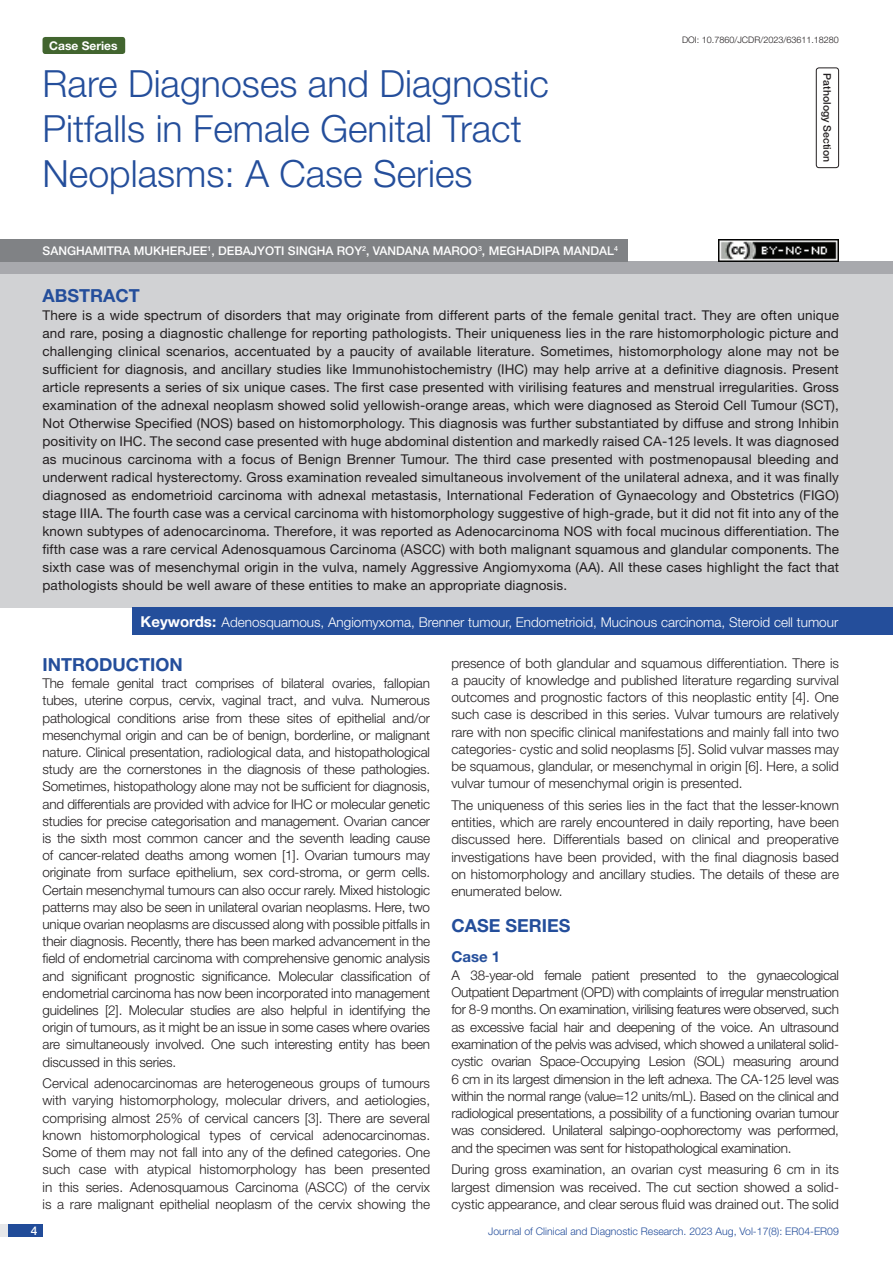
<style>
.page{position:relative;width:893px;height:1263px;background:#fff}
.page>*{position:absolute;margin:0;border:0;box-sizing:border-box;transform-origin:0 0}
.t1{font:300 37.5px/45px "Helvetica Neue";color:#244e9b}
.Heading{font:700 18px "Helvetica Neue";color:#244e9b}
.Abstract_head{font:700 18px "Helvetica Neue";color:#244e9b}
.HEAD_2{font:700 15px "Helvetica Neue";color:#244e9b}
.Body_text{font:300 13.5px/17.2px "Helvetica Neue";color:#231f20;text-align:justify}
.Abstract_Text{font:13.5px/18px "Helvetica Neue";letter-spacing:.01em;color:#231f20;text-align:justify}
.Key_words{font:300 13.5px "Helvetica Neue";color:#fff}
.Author{font:500 12px "Helvetica Neue";color:#fff}
.t2{font:700 12px "Helvetica Neue";color:#fff}
.t3{font:300 10.5px "Helvetica Neue";color:#244e9b}
.section{font:500 10.5px "Helvetica Neue";color:#231f20}
.DOI{font:300 9px "Helvetica Neue";color:#231f20}
.s1{font-weight:700;font-size:15px}
</style>
<div class="page">
<div style="left:0;top:1224px;width:43px;height:13px;background:#e6e7e9"></div>
<div style="left:8px;top:1224px;width:35px;height:13px;background:#214c99"></div>
<div style="left:816px;top:67px;width:23px;height:101px;border:1px solid #231f20;border-radius:3px"></div>
<div style="left:43px;top:37px;width:82px;height:17px;background:#42652f;border-radius:3px"></div>
<div style="left:0;top:262px;width:893px;height:12px;background:#a8a9ad"></div>
<div style="left:0;top:239px;width:628px;height:23px;background:#808285"></div>
<div style="left:0;top:274px;width:893px;height:333px;background:#d1d2d4"></div>
<div style="left:132px;top:607px;width:761px;height:28px;background:#244e9b"></div>
<img style="left:719px;top:239px;width:120px;height:23px">
<p class="t2" style="left:49px;top:38px;width:70px">Case Series</p>
<p class="t1" style="left:43px;top:60px;width:508px">Rare Diagnoses and Diagnostic<br>Pitfalls in Female Genital Tract<br>Neoplasms: A Case Series</p>
<p class="Author" style="left:43px;top:244px;width:577px">SANGHAMITRA MUKHERJEE<sup>1</sup>, DEBAJYOTI SINGHA ROY<sup>2</sup>, VANDANA MAROO<sup>3</sup>, MEGHADIPA MANDAL<sup>4</sup></p>
<p class="DOI" style="left:682px;top:35px;width:158px">DOI: 10.7860/JCDR/2023/63611.18280</p>
<p class="section" style="left:833px;top:73px;width:90px;rotate:90deg">PATHOLOGY SECTION</p>
<p class="Abstract_head" style="left:43px;top:284px;width:99px">ABSTRACT</p>
<p class="Abstract_Text" style="left:43px;top:306px;width:798px">There is a wide spectrum of disorders that may originate from different parts of the female genital tract. They are often unique and rare, posing a diagnostic challenge for reporting pathologists. Their uniqueness lies in the rare histomorphologic picture and challenging clinical scenarios, accentuated by a paucity of available literature. Sometimes, histomorphology alone may not be sufficient for diagnosis, and ancillary studies like Immunohistochemistry (IHC) may help arrive at a definitive diagnosis. Present article represents a series of six unique cases. The first case presented with virilising features and menstrual irregularities. Gross examination of the adnexal neoplasm showed solid yellowish-orange areas, which were diagnosed as Steroid Cell Tumour (SCT), Not Otherwise Specified (NOS) based on histomorphology. This diagnosis was further substantiated by diffuse and strong Inhibin positivity on IHC. The second case presented with huge abdominal distention and markedly raised CA-125 levels. It was diagnosed as mucinous carcinoma with a focus of Benign Brenner Tumour. The third case presented with postmenopausal bleeding and underwent radical hysterectomy. Gross examination revealed simultaneous involvement of the unilateral adnexa, and it was finally diagnosed as endometrioid carcinoma with adnexal metastasis, International Federation of Gynaecology and Obstetrics (FIGO) stage IIIA. The fourth case was a cervical carcinoma with histomorphology suggestive of high-grade, but it did not fit into any of the known subtypes of adenocarcinoma. Therefore, it was reported as Adenocarcinoma NOS with focal mucinous differentiation. The fifth case was a rare cervical Adenosquamous Carcinoma (ASCC) with both malignant squamous and glandular components. The sixth case was of mesenchymal origin in the vulva, namely Aggressive Angiomyxoma (AA). All these cases highlight the fact that pathologists should be well aware of these entities to make an appropriate diagnosis.</p>
<p class="Key_words" style="left:141px;top:614px;width:699px"><span class="s1">Keywords:</span> Adenosquamous, Angiomyxoma, Brenner tumour, Endometrioid, Mucinous carcinoma, Steroid cell tumour</p>
<p class="Heading" style="left:43px;top:653px;width:142px">INTRODUCTION</p>
<p class="Body_text" style="left:43px;top:674px;width:389px">The female genital tract comprises of bilateral ovaries, fallopian tubes, uterine corpus, cervix, vaginal tract, and vulva. Numerous pathological conditions arise from these sites of epithelial and/or mesenchymal origin and can be of benign, borderline, or malignant nature. Clinical presentation, radiological data, and histopathological study are the cornerstones in the diagnosis of these pathologies.<br>Sometimes, histopathology alone may not be sufficient for diagnosis, and differentials are provided with advice for IHC or molecular genetic studies for precise categorisation and management. Ovarian cancer is the sixth most common cancer and the seventh leading cause of cancer-related deaths among women [1]. Ovarian tumours may originate from surface epithelium, sex cord-stroma, or germ cells.<br>Certain mesenchymal tumours can also occur rarely. Mixed histologic patterns may also be seen in unilateral ovarian neoplasms. Here, two unique ovarian neoplasms are discussed along with possible pitfalls in their diagnosis. Recently, there has been marked advancement in the field of endometrial carcinoma with comprehensive genomic analysis and significant prognostic significance. Molecular classification of endometrial carcinoma has now been incorporated into management guidelines [2]. Molecular studies are also helpful in identifying the origin of tumours, as it might be an issue in some cases where ovaries are simultaneously involved. One such interesting entity has been discussed in this series.</p>
<p class="Body_text" style="left:43px;top:1074px;width:389px">Cervical adenocarcinomas are heterogeneous groups of tumours with varying histomorphology, molecular drivers, and aetiologies, comprising almost 25% of cervical cancers [3]. There are several known histomorphological types of cervical adenocarcinomas.<br>Some of them may not fall into any of the defined categories. One such case with atypical histomorphology has been presented in this series. Adenosquamous Carcinoma (ASCC) of the cervix is a rare malignant epithelial neoplasm of the cervix showing the</p>
<p class="Body_text" style="left:451px;top:654px;width:389px">presence of both glandular and squamous differentiation. There is a paucity of knowledge and published literature regarding survival outcomes and prognostic factors of this neoplastic entity [4]. One such case is described in this series. Vulvar tumours are relatively rare with non specific clinical manifestations and mainly fall into two categories- cystic and solid neoplasms [5]. Solid vulvar masses may be squamous, glandular, or mesenchymal in origin [6]. Here, a solid vulvar tumour of mesenchymal origin is presented.</p>
<p class="Body_text" style="left:451px;top:796px;width:389px">The uniqueness of this series lies in the fact that the lesser-known entities, which are rarely encountered in daily reporting, have been discussed here. Differentials based on clinical and preoperative investigations have been provided, with the final diagnosis based on histomorphology and ancillary studies. The details of these are enumerated below.</p>
<p class="Heading" style="left:451px;top:914px;width:121px">CASE SERIES</p>
<p class="HEAD_2" style="left:451px;top:947px;width:50px">Case 1</p>
<p class="Body_text" style="left:451px;top:966px;width:389px">A 38-year-old female patient presented to the gynaecological Outpatient Department (OPD) with complaints of irregular menstruation for 8-9 months. On examination, virilising features were observed, such as excessive facial hair and deepening of the voice. An ultrasound examination of the pelvis was advised, which showed a unilateral solid&shy;cystic ovarian Space-Occupying Lesion (SOL) measuring around 6 cm in its largest dimension in the left adnexa. The CA-125 level was within the normal range (value=12 units/mL). Based on the clinical and radiological presentations, a possibility of a functioning ovarian tumour was considered. Unilateral salpingo-oophorectomy was performed, and the specimen was sent for histopathological examination.</p>
<p class="Body_text" style="left:451px;top:1160px;width:389px">During gross examination, an ovarian cyst measuring 6 cm in its largest dimension was received. The cut section showed a solid&shy;cystic appearance, and clear serous fluid was drained out. The solid</p>
<p class="Author" style="left:31px;top:1223px;width:8px">4</p>
<p class="t3" style="left:488px;top:1225px;width:352px">Journal of Clinical and Diagnostic Research. 2023 Aug, Vol-17(8): ER04-ER09</p>
</div>
